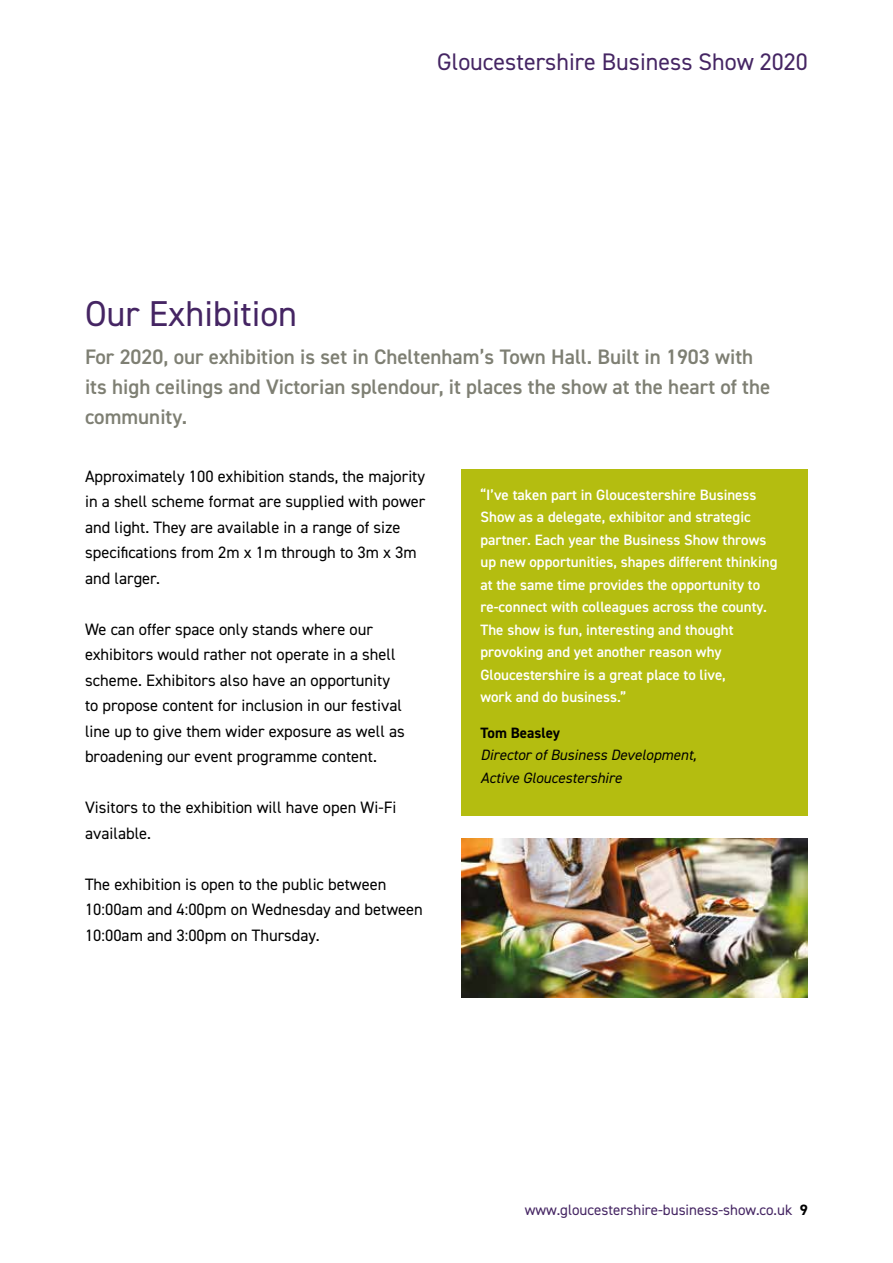
<style>
.page{position:relative;width:893px;height:1263px;background:#fff}
.page>*{position:absolute;margin:0;border:0;box-sizing:border-box;transform-origin:0 0}
.t1{font:36px "DIN2014";color:#452563}
.t2{font:24px "DIN2014";color:#452563}
.t3{font:600 21px/30px "DIN2014";color:#7e7f73}
.t4{font:16.5px/25.5px "DIN2014";color:#000}
.t5{font:600 15px/22.5px "DIN2014";color:#fff}
.t6{font:italic 15px/22.5px "DIN2014";color:#000}
.t7{font:15px "DIN2014";color:#452563}
.t8{font:700 15px "DIN2014";color:#000}
.s1{font-weight:700;color:#000}
</style>
<div class="page">
<div style="left:461px;top:469px;width:347px;height:347px;background:#b4bd10"></div>
<img style="left:461px;top:838px;width:347px;height:159px">
<h2 class="t2" style="left:437px;top:46px;width:372px">Gloucestershire Business Show 2020</h2>
<h1 class="t1" style="left:85px;top:291px;width:214px">Our Exhibition</h1>
<p class="t3" style="left:85px;top:341px;width:687px">For 2020, our exhibition is set in Cheltenham’s Town Hall. Built in 1903 with its high ceilings and Victorian splendour, it places the show at the heart of the community.</p>
<p class="t4" style="left:85px;top:463px;width:342px">Approximately 100 exhibition stands, the majority in a shell scheme format are supplied with power and light. They are available in a range of size specifications from 2m x 1m through to 3m x 3m and larger.</p>
<p class="t4" style="left:85px;top:616px;width:321px">We can offer space only stands where our exhibitors would rather not operate in a shell scheme. Exhibitors also have an opportunity to propose content for inclusion in our festival line up to give them wider exposure as well as broadening our event programme content.</p>
<p class="t4" style="left:85px;top:795px;width:313px">Visitors to the exhibition will have open Wi-Fi available.</p>
<p class="t4" style="left:85px;top:871px;width:339px">The exhibition is open to the public between<br>10:00am and 4:00pm on Wednesday and between<br>10:00am and 3:00pm on Thursday.</p>
<p class="t5" style="left:480px;top:483px;width:298px">“I’ve taken part in Gloucestershire Business Show as a delegate, exhibitor and strategic partner. Each year the Business Show throws up new opportunities, shapes different thinking at the same time provides the opportunity to re-connect with colleagues across the county.<br>The show is fun, interesting and thought provoking and yet another reason why Gloucestershire is a great place to live,<br>work and do business.”</p>
<p class="t8" style="left:480px;top:722px;width:81px">Tom Beasley</p>
<p class="t6" style="left:480px;top:743px;width:217px">Director of Business Development,<br>Active Gloucestershire</p>
<p class="t7" style="left:525px;top:1200px;width:285px">www.gloucestershire-business-show.co.uk <span class="s1">9</span></p>
</div>
